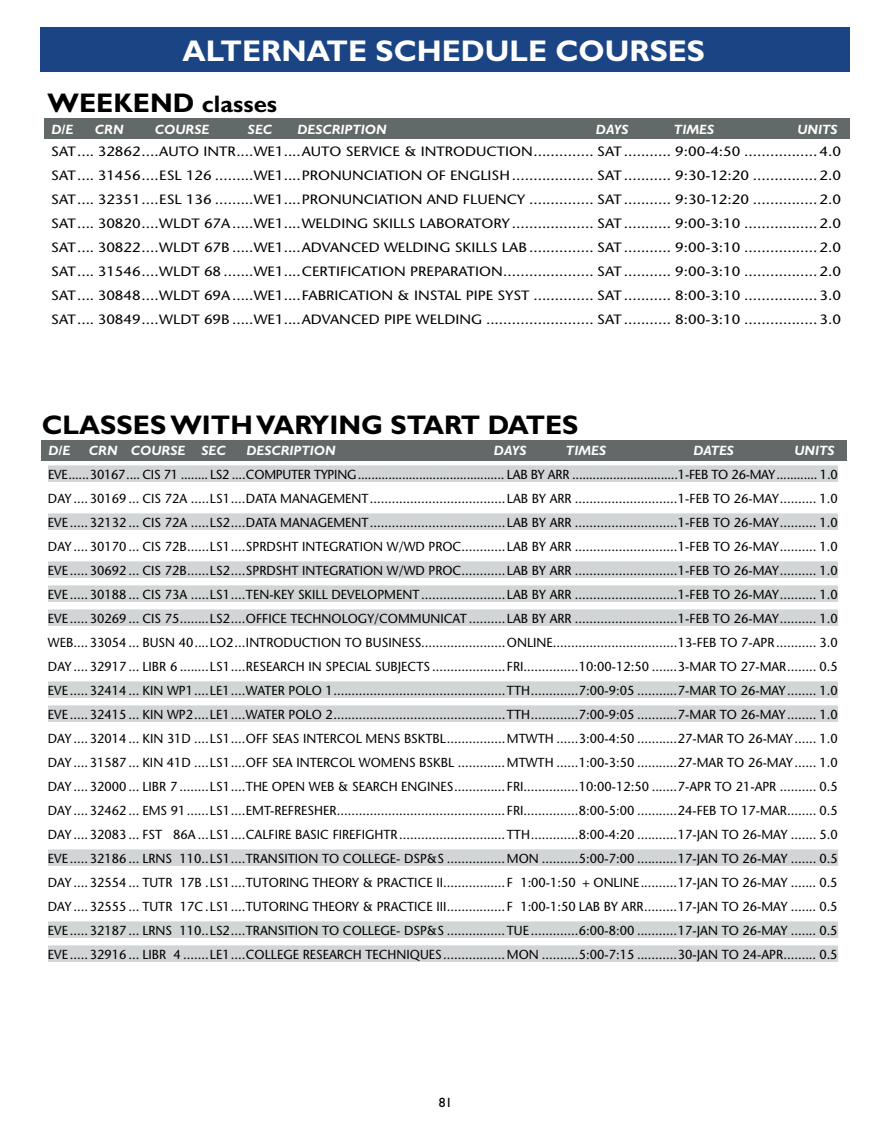
<style>
.page{position:relative;width:891px;height:1134px;background:#fff}
.page>*{position:absolute;margin:0;border:0;box-sizing:border-box;transform-origin:0 0}
.t1{font:700 30px "Gill Sans Std";color:#fff}
.t2{font:700 27px "Gill Sans Std";color:#000}
.t3{font:500 13.5px/24px "Stone Sans Std";color:#000;text-align:justify;scale:1.11 1}
.t4{font:italic 700 13.5px "Gill Sans Std";color:#fff}
.t5{font:13.5px "Gill Sans Std";color:#000}
.t6{font:500 13.05px/24px "Stone Sans Std";color:#000}
.t7{font:500 13.05px "Stone Sans Std";letter-spacing:-.02em;color:#000}
.s1{font-size:24px}
</style>
<div class="page">
<div style="left:40px;top:27px;width:810px;height:45px;background:#1b4485"></div>
<div style="left:45px;top:119px;width:805px;height:20px;background:#626968"></div>
<div style="left:42px;top:441px;width:805px;height:20px;background:#626968"></div>
<div style="left:48px;top:465px;width:790px;height:17px;background:#d1d5d6"></div>
<div style="left:48px;top:513px;width:790px;height:17px;background:#d1d5d6"></div>
<div style="left:48px;top:561px;width:790px;height:17px;background:#d1d5d6"></div>
<div style="left:48px;top:585px;width:790px;height:17px;background:#d1d5d6"></div>
<div style="left:48px;top:609px;width:790px;height:17px;background:#d1d5d6"></div>
<div style="left:48px;top:681px;width:790px;height:17px;background:#d1d5d6"></div>
<div style="left:48px;top:705px;width:790px;height:17px;background:#d1d5d6"></div>
<div style="left:48px;top:849px;width:790px;height:17px;background:#d1d5d6"></div>
<div style="left:48px;top:921px;width:790px;height:17px;background:#d1d5d6"></div>
<div style="left:48px;top:945px;width:790px;height:17px;background:#d1d5d6"></div>
<p class="t1" style="left:182px;top:33px;width:524px">ALTERNATE SCHEDULE COURSES</p>
<h2 class="t2" style="left:48px;top:87px;width:231px">WEEKEND <span class="s1">classes</span></h2>
<p class="t4" style="left:51px;top:121px;width:23px">D/E</p>
<p class="t4" style="left:95px;top:121px;width:30px">CRN</p>
<p class="t4" style="left:155px;top:121px;width:56px">COURSE</p>
<p class="t4" style="left:248px;top:121px;width:26px">SEC</p>
<p class="t4" style="left:297px;top:121px;width:91px">DESCRIPTION</p>
<p class="t4" style="left:596px;top:121px;width:34px">DAYS</p>
<p class="t4" style="left:674px;top:121px;width:42px">TIMES</p>
<p class="t4" style="left:797px;top:121px;width:42px">UNITS</p>
<p class="t3" style="left:51px;top:139px;width:713px">SAT.... 32862....AUTO INTR....WE1....AUTO SERVICE &amp; INTRODUCTION.............. SAT........... 9:00-4:50 .................4.0<br>SAT.... 31456....ESL 126 .........WE1....PRONUNCIATION OF ENGLISH................... SAT........... 9:30-12:20 ...............2.0<br>SAT.... 32351....ESL 136 .........WE1....PRONUNCIATION AND FLUENCY ............... SAT........... 9:30-12:20 ...............2.0<br>SAT.... 30820....WLDT 67A.....WE1....WELDING SKILLS LABORATORY................... SAT........... 9:00-3:10 .................2.0<br>SAT.... 30822....WLDT 67B .....WE1....ADVANCED WELDING SKILLS LAB............... SAT........... 9:00-3:10 .................2.0<br>SAT.... 31546....WLDT 68 .......WE1....CERTIFICATION PREPARATION..................... SAT........... 9:00-3:10 .................2.0<br>SAT.... 30848....WLDT 69A.....WE1....FABRICATION &amp; INSTAL PIPE SYST .............. SAT........... 8:00-3:10 .................3.0<br>SAT.... 30849....WLDT 69B .....WE1....ADVANCED PIPE WELDING ......................... SAT........... 8:00-3:10 .................3.0</p>
<h2 class="t2" style="left:42px;top:409px;width:538px">CLASSES WITHvARYING START DATES</h2>
<p class="t4" style="left:48px;top:443px;width:23px">D/E</p>
<p class="t4" style="left:89px;top:443px;width:138px">CRN COURSE SEC</p>
<p class="t4" style="left:246px;top:443px;width:91px">DESCRIPTION</p>
<p class="t4" style="left:494px;top:443px;width:34px">DAYS</p>
<p class="t4" style="left:566px;top:443px;width:42px">TIMES</p>
<p class="t4" style="left:693px;top:443px;width:42px">DATES</p>
<p class="t4" style="left:794px;top:443px;width:42px">UNITS</p>
<p class="t7" style="left:48px;top:467px;width:791px">EVE......30167.... CIS 71 ........ LS2 ....COMPUTER TYPING ........................................... LAB BY ARR ...............................1-FEB TO 26-MAY............ 1.0</p>
<p class="t6" style="left:48px;top:486px;width:791px">DAY ....30169 ... CIS 72A .....LS1....DATA MANAGEMENT..................................... LAB BY ARR ............................1-FEB TO 26-MAY.......... 1.0</p>
<p class="t6" style="left:48px;top:510px;width:791px">EVE ..... 32132 ... CIS 72A .....LS2....DATA MANAGEMENT..................................... LAB BY ARR ............................1-FEB TO 26-MAY.......... 1.0</p>
<p class="t6" style="left:48px;top:534px;width:791px">DAY ....30170 ... CIS 72B......LS1....SPRDSHT INTEGRATION W/WD PROC............ LAB BY ARR ............................1-FEB TO 26-MAY.......... 1.0</p>
<p class="t6" style="left:48px;top:558px;width:791px;text-align:justify">EVE ..... 30692 ... CIS 72B......LS2....SPRDSHT INTEGRATION W/WD PROC............ LAB BY ARR ............................1-FEB TO 26-MAY.......... 1.0<br>EVE ..... 30188 ... CIS 73A .....LS1....TEN-KEY SKILL DEVELOPMENT ....................... LAB BY ARR ............................1-FEB TO 26-MAY.......... 1.0<br>EVE ..... 30269 ... CIS 75........LS2....OFFICE TECHNOLOGY/COMMUNICAT .......... LAB BY ARR ............................1-FEB TO 26-MAY.......... 1.0</p>
<p class="t6" style="left:48px;top:630px;width:791px">WEB....33054 ... BUSN 40....LO2...INTRODUCTION TO BUSINESS.......................ONLINE..................................13-FEB TO 7-APR........... 3.0<br>DAY ....32917 ... LIBR 6 ........LS1....RESEARCH IN SPECIAL SUBJECTS .................... FRI...............10:00-12:50 .......3-MAR TO 27-MAR........ 0.5</p>
<p class="t6" style="left:48px;top:678px;width:791px">EVE ..... 32414 ... KIN WP1....LE1....WATER POLO 1............................................... TTH.............7:00-9:05 ...........7-MAR TO 26-MAY........ 1.0<br>EVE ..... 32415 ... KIN WP2....LE1....WATER POLO 2............................................... TTH.............7:00-9:05 ...........7-MAR TO 26-MAY........ 1.0</p>
<p class="t6" style="left:48px;top:726px;width:791px;text-align:justify">DAY ....32014 ... KIN 31D ....LS1....OFF SEAS INTERCOL MENS BSKTBL................MTWTH ......3:00-4:50 ...........27-MAR TO 26-MAY...... 1.0<br>DAY ....31587 ... KIN 41D ....LS1....OFF SEA INTERCOL WOMENS BSKBL .............MTWTH ......1:00-3:50 ...........27-MAR TO 26-MAY...... 1.0<br>DAY ....32000 ... LIBR 7 ........LS1....THE OPEN WEB &amp; SEARCH ENGINES.............. FRI...............10:00-12:50 .......7-APR TO 21-APR .......... 0.5<br>DAY ....32462 ... EMS 91......LS1....EMT-REFRESHER.............................................. FRI...............8:00-5:00 ...........24-FEB TO 17-MAR........ 0.5<br>DAY ....32083 ... FST 86A ...LS1....CALFIRE BASIC FIREFIGHTR.............................TTH.............8:00-4:20 ...........17-JAN TO 26-MAY ....... 5.0</p>
<p class="t6" style="left:48px;top:846px;width:791px">EVE ..... 32186 ... LRNS 110..LS1....TRANSITION TO COLLEGE- DSP&amp;S ................ MON ..........5:00-7:00 ...........17-JAN TO 26-MAY ....... 0.5</p>
<p class="t6" style="left:48px;top:870px;width:791px">DAY ....32554 ... TUTR 17B .LS1....TUTORING THEORY &amp; PRACTICE II.................F 1:00-1:50 + ONLINE..........17-JAN TO 26-MAY ....... 0.5<br>DAY ....32555 ... TUTR 17C .LS1....TUTORING THEORY &amp; PRACTICE III................ F 1:00-1:50 LAB BY ARR.........17-JAN TO 26-MAY ....... 0.5</p>
<p class="t6" style="left:48px;top:918px;width:791px">EVE ..... 32187 ... LRNS 110..LS2....TRANSITION TO COLLEGE- DSP&amp;S ................ TUE .............6:00-8:00 ...........17-JAN TO 26-MAY ....... 0.5<br>EVE ..... 32916 ... LIBR 4 .......LE1....COLLEGE RESEARCH TECHNIQUES................. MON ..........5:00-7:15 ...........30-JAN TO 24-APR......... 0.5</p>
<p class="t5" style="left:439px;top:1095px;width:15px">81</p>
</div>
